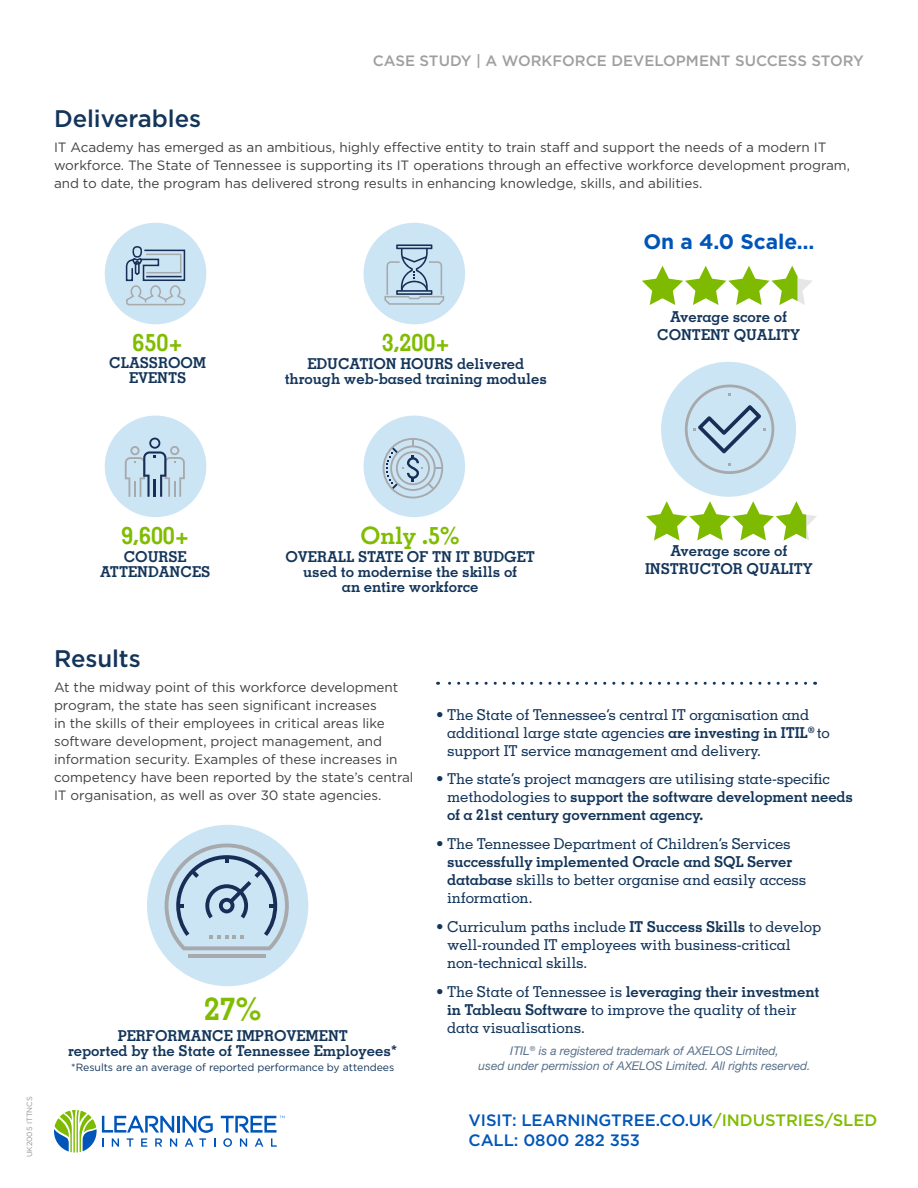
<style>
.page{position:relative;width:918px;height:1188px;background:#fff}
.page>*{position:absolute;margin:0;border:0;box-sizing:border-box;transform-origin:0 0}
.t1{font:700 31.5px "Memphis LT Std";color:#80bc00}
.t2{font:700 24px "Memphis LT Std";letter-spacing:-.005em;color:#80bc00}
.t3{font:500 24px "Gotham";letter-spacing:-.005em;color:#13355a}
.t4{font:700 21px "Gotham";letter-spacing:-.005em;color:#0055b8}
.t5{font:500 16.5px/19.5px "Gotham";letter-spacing:-.005em;color:#0055b8}
.t6{font:500 15px/18px "Memphis LT Std";letter-spacing:-.01em;color:#13355a}
.t7{font:700 15px/15px "Memphis LT Std";letter-spacing:-.005em;color:#13355a;text-align:center}
.t8{font:500 15px "Gotham";color:#9f9fa2}
.t9{font:13.5px/18px "Gotham";letter-spacing:-.005em;color:#414141}
.t10{font:italic 12px/15px "Helvetica Neue LT Std";letter-spacing:-.005em;color:#5a718b;text-align:center}
.t11{font:10.5px "Gotham";letter-spacing:-.005em;color:#13355a}
.t12{font:7.5px "Gotham";letter-spacing:-.005em;color:#939598}
.s1{font-weight:700}
.s2{color:#80bc00}
</style>
<div class="page">
<div style="left:105px;top:416px;width:101px;height:101px;background:#cce5f4;border-radius:50%"></div>
<div style="left:364px;top:416px;width:101px;height:101px;background:#cce5f4;border-radius:50%"></div>
<div style="left:105px;top:223px;width:101px;height:101px;background:#cce5f4;border-radius:50%"></div>
<div style="left:364px;top:223px;width:101px;height:101px;background:#cce5f4;border-radius:50%"></div>
<div style="left:661px;top:362px;width:135px;height:135px;background:#cce5f4;border-radius:50%"></div>
<div style="left:147px;top:825px;width:161px;height:161px;background:#cce5f4;border-radius:50%"></div>
<svg style="left:165px;top:844px;width:124px;height:106px"></svg>
<hr style="left:188px;top:954px;width:78px;height:4px;background:#a7a9ac">
<svg style="left:125px;top:246px;width:61px;height:60px"></svg>
<svg style="left:384px;top:244px;width:61px;height:61px"></svg>
<svg style="left:125px;top:438px;width:60px;height:59px"></svg>
<svg style="left:383px;top:438px;width:60px;height:61px"></svg>
<svg style="left:685px;top:385px;width:89px;height:89px"></svg>
<svg style="left:438px;top:682px;width:368px;height:3px"></svg>
<hr style="left:177px;top:1116px;width:3px;height:17px;background:#0055b8">
<svg style="left:54px;top:1110px;width:123px;height:43px"></svg>
<svg style="left:183px;top:1116px;width:32px;height:31px"></svg>
<svg style="left:221px;top:1116px;width:64px;height:31px"></svg>
<svg style="left:646px;top:501px;width:171px;height:40px"></svg>
<svg style="left:642px;top:266px;width:170px;height:39px"></svg>
<p class="t8" style="left:373px;top:52px;width:493px">CASE STUDY | A WORKFORCE DEVELOPMENT SUCCESS STORY</p>
<p class="t3" style="left:54px;top:104px;width:149px">Deliverables</p>
<p class="t9" style="left:54px;top:138px;width:798px">IT Academy has emerged as an ambitious, highly effective entity to train staff and support the needs of a modern IT workforce. The State of Tennessee is supporting its IT operations through an effective workforce development program, and to date, the program has delivered strong results in enhancing knowledge, skills, and abilities.</p>
<p class="t2" style="left:133px;top:327px;width:52px">650+</p>
<p class="t7" style="left:109px;top:355px;width:99px">CLASSROOM<br>EVENTS</p>
<p class="t2" style="left:382px;top:328px;width:70px">3,200+</p>
<p class="t7" style="left:285px;top:356px;width:264px">EDUCATION HOURS delivered through web-based training modules</p>
<p class="t4" style="left:643px;top:228px;width:173px">On a 4.0 Scale…</p>
<p class="t7" style="left:657px;top:307px;width:145px;line-height:18px">Average score of<br>CONTENT QUALITY</p>
<p class="t2" style="left:121px;top:520px;width:70px">9,600+</p>
<p class="t7" style="left:100px;top:549px;width:112px">COURSE<br>ATTENDANCES</p>
<p class="t2" style="left:361px;top:520px;width:101px">Only .5%</p>
<p class="t7" style="left:286px;top:549px;width:251px">OVERALL STATE OF TN IT BUDGET used to modernise the skills of<br>an entire workforce</p>
<p class="t7" style="left:645px;top:541px;width:169px;line-height:18px">Average score of<br>INSTRUCTOR QUALITY</p>
<p class="t3" style="left:54px;top:644px;width:88px">Results</p>
<p class="t9" style="left:54px;top:678px;width:361px">At the midway point of this workforce development program, the state has seen significant increases<br>in the skills of their employees in critical areas like software development, project management, and information security. Examples of these increases in competency have been reported by the state’s central IT organisation, as well as over 30 state agencies.</p>
<p class="t12" style="left:25px;top:1157px;width:63px;rotate:-90deg">UK2005 ITTNCS</p>
<p class="t1" style="left:204px;top:989px;width:59px">27%</p>
<p class="t7" style="left:68px;top:1028px;width:331px">PERFORMANCE IMPROVEMENT<br>reported by the State of Tennessee Employees*</p>
<p class="t11" style="left:71px;top:1061px;width:325px">*Results are an average of reported performance by attendees</p>
<p class="t6" style="left:447px;top:705px;width:384px;text-indent:-11px">• The State of Tennessee’s central IT organisation and additional large state agencies <span class="s1">are investing in ITIL</span><sup>®</sup> to support IT service management and delivery.</p>
<p class="t6" style="left:447px;top:770px;width:408px;text-indent:-11px">• The state’s project managers are utilising state-specific methodologies to <span class="s1">support the software development needs of a 21st century government agency.</span></p>
<p class="t6" style="left:447px;top:835px;width:361px;text-indent:-11px">• The Tennessee Department of Children’s Services <span class="s1">successfully implemented Oracle and SQL Server database</span> skills to better organise and easily access information.</p>
<p class="t6" style="left:447px;top:918px;width:376px;text-indent:-11px">• Curriculum paths include <span class="s1">IT Success Skills</span> to develop well-rounded IT employees with business-critical non-technical skills.</p>
<p class="t6" style="left:447px;top:982px;width:374px;text-indent:-11px">• The State of Tennessee is <span class="s1">leveraging their investment in Tableau Software</span> to improve the quality of their data visualisations.</p>
<p class="t10" style="left:479px;top:1043px;width:333px">ITIL<sup>®</sup> is a registered trademark of AXELOS Limited,<br>used under permission of AXELOS Limited. All rights reserved.</p>
<p class="t5" style="left:469px;top:1111px;width:410px">VISIT: LEARNINGTREE.CO.UK<span class="s2">/INDUSTRIES/SLED<br></span>CALL: 0800 282 353</p>
</div>
